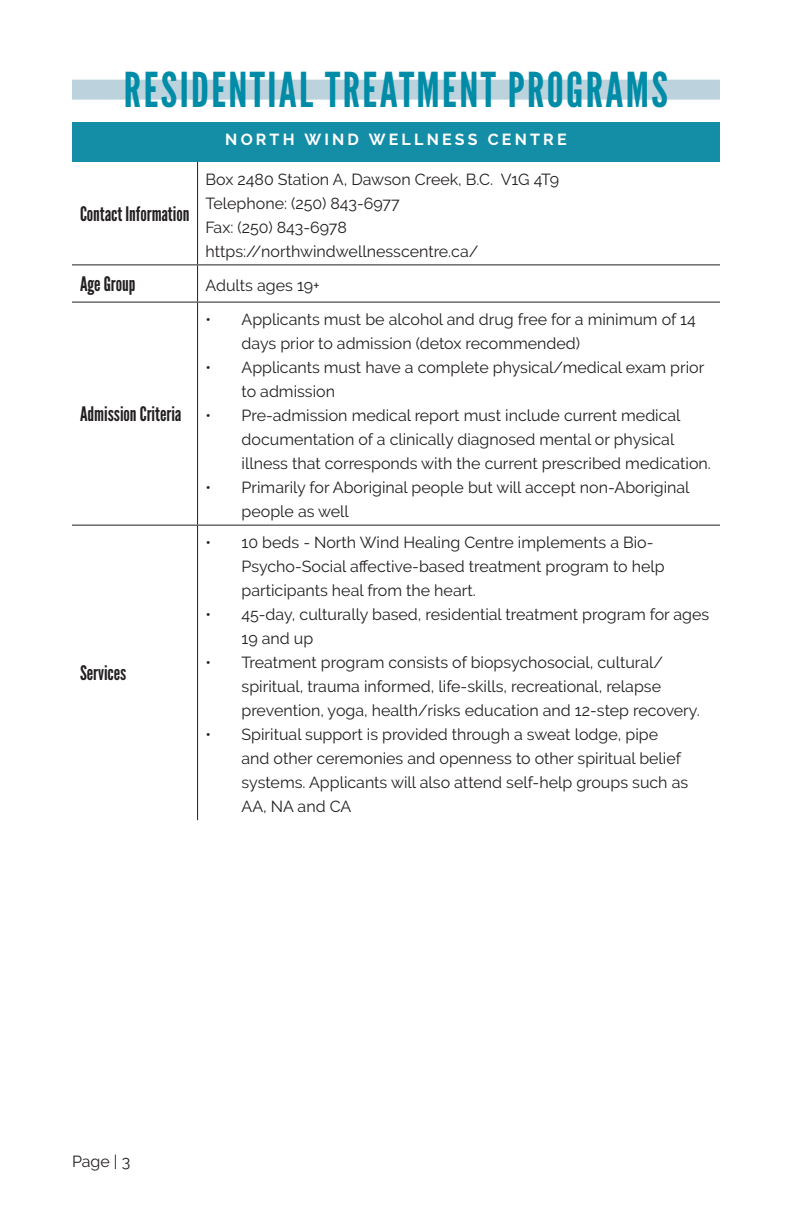
<style>
.page{position:relative;width:792px;height:1224px;background:#fff}
.page>*{position:absolute;margin:0;border:0;box-sizing:border-box;transform-origin:0 0}
.Title_Heading{font:48px "League Gothic";letter-spacing:.05em;color:#008ca7}
.Body_Text{font:20px "League Gothic";color:#231f20}
.Body_Text-2{font:16px/24px "Raleway";color:#231f20}
.Subheaading{font:700 16px "Raleway";letter-spacing:.2em;color:#fff}
.Bullet_Points{font:16px "Raleway";color:#231f20}
</style>
<div class="page">
<div style="left:72px;top:80px;width:648px;height:20px;background:#bcd2dd"></div>
<div style="left:72px;top:122px;width:648px;height:40px;background:#148da7"></div>
<hr style="left:197px;top:162px;width:1px;height:102px;background:#231f20">
<hr style="left:72px;top:264px;width:126px;height:1px;background:#231f20">
<hr style="left:198px;top:264px;width:522px;height:1px;background:#231f20">
<hr style="left:197px;top:265px;width:1px;height:37px;background:#231f20">
<hr style="left:72px;top:302px;width:126px;height:1px;background:#231f20">
<hr style="left:198px;top:302px;width:522px;height:1px;background:#231f20">
<hr style="left:197px;top:303px;width:1px;height:222px;background:#231f20">
<hr style="left:72px;top:525px;width:126px;height:1px;background:#231f20">
<hr style="left:198px;top:525px;width:522px;height:1px;background:#231f20">
<hr style="left:197px;top:526px;width:1px;height:294px;background:#231f20">
<p class="Title_Heading" style="left:124px;top:62px;width:546px">RESIDENTIAL TREATMENT PROGRAMS</p>
<p class="Subheaading" style="left:225px;top:130px;width:343px">NORTH WIND WELLNESS CENTRE</p>
<p class="Body_Text" style="left:80px;top:202px;width:111px">Contact Information</p>
<p class="Body_Text-2" style="left:206px;top:167px;width:355px">Box 2480 Station A, Dawson Creek, B.C. V1G 4T9</p>
<p class="Body_Text-2" style="left:206px;top:191px;width:196px">Telephone: (250) 843-6977</p>
<p class="Body_Text-2" style="left:206px;top:215px;width:143px">Fax: (250) 843-6978</p>
<p class="Body_Text-2" style="left:206px;top:239px;width:274px">https://northwindwellnesscentre.ca/</p>
<p class="Body_Text" style="left:80px;top:272px;width:57px">Age Group</p>
<p class="Bullet_Points" style="left:206px;top:276px;width:116px">Adults ages 19+</p>
<p class="Body_Text" style="left:80px;top:402px;width:103px">Admission Criteria</p>
<p class="Body_Text" style="left:80px;top:661px;width:48px">Services</p>
<p class="Body_Text-2" style="left:242px;top:307px;width:456px;text-indent:-36px">• Applicants must be alcohol and drug free for a minimum of 14 days prior to admission (detox recommended)</p>
<p class="Body_Text-2" style="left:242px;top:355px;width:464px;text-indent:-36px">• Applicants must have a complete physical/medical exam prior to admission</p>
<p class="Body_Text-2" style="left:242px;top:403px;width:471px;text-indent:-36px">• Pre-admission medical report must include current medical documentation of a clinically diagnosed mental or physical illness that corresponds with the current prescribed medication.</p>
<p class="Body_Text-2" style="left:242px;top:475px;width:450px;text-indent:-36px">• Primarily for Aboriginal people but will accept non-Aboriginal people as well</p>
<p class="Body_Text-2" style="left:242px;top:530px;width:425px;text-indent:-36px">• 10 beds - North Wind Healing Centre implements a Bio-<br>Psycho-Social affective-based treatment program to help participants heal from the heart.</p>
<p class="Body_Text-2" style="left:242px;top:602px;width:469px;text-indent:-36px">• 45-day, culturally based, residential treatment program for ages<br>19 and up</p>
<p class="Body_Text-2" style="left:242px;top:650px;width:460px;text-indent:-36px">• Treatment program consists of biopsychosocial, cultural/ spiritual, trauma informed, life-skills, recreational, relapse prevention, yoga, health/risks education and 12-step recovery.</p>
<p class="Body_Text-2" style="left:242px;top:722px;width:448px;text-indent:-36px">• Spiritual support is provided through a sweat lodge, pipe and other ceremonies and openness to other spiritual belief systems. Applicants will also attend self-help groups such as AA, NA and CA</p>
<p class="Body_Text-2" style="left:72px;top:1149px;width:60px">Page | 3</p>
</div>
